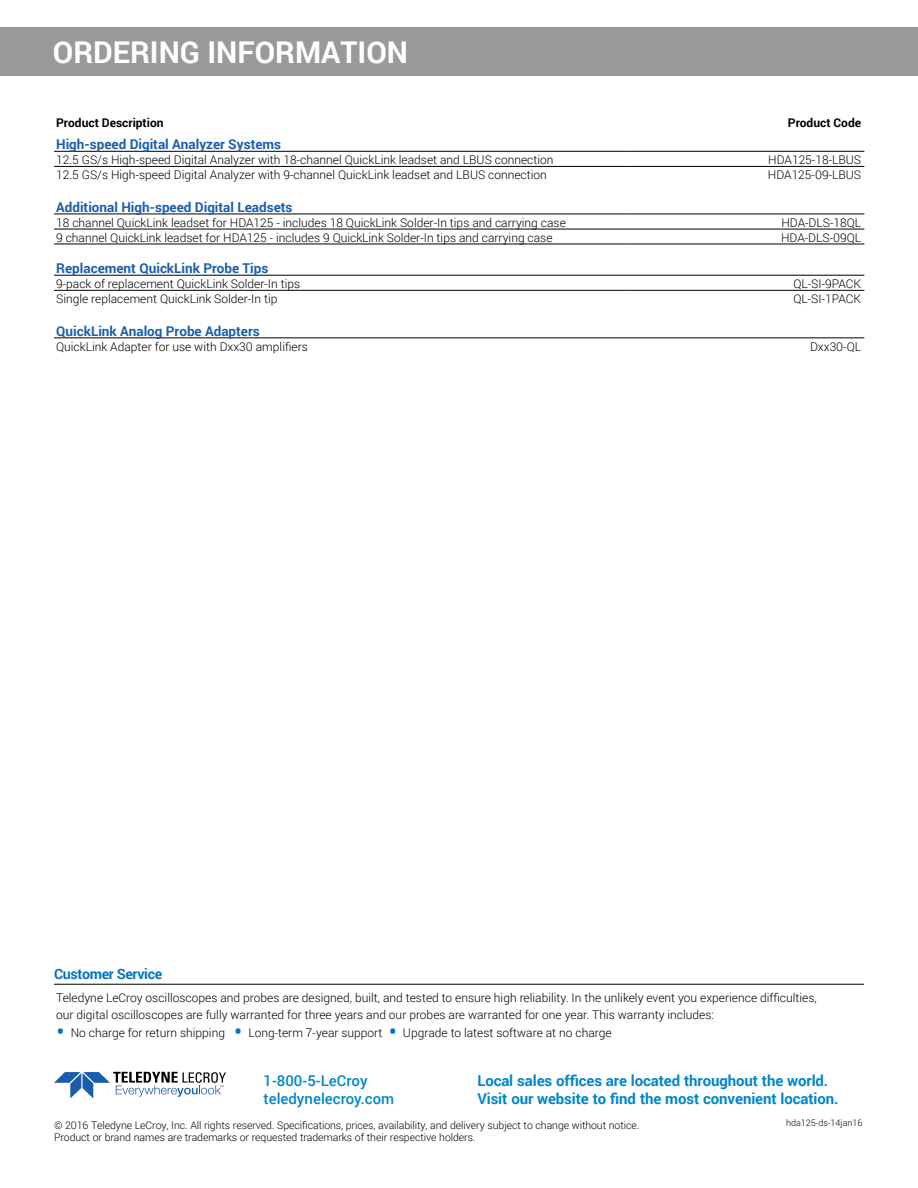
<style>
.page{position:relative;width:918px;height:1188px;background:#fff}
.page>*{position:absolute;margin:0;border:0;box-sizing:border-box;transform-origin:0 0}
.t1{font:700 30px "Roboto";color:#fff}
.t2{font:700 15px/18px "Roboto";letter-spacing:-.005em;color:#0086cb}
.t3{font:500 15px/18px "Roboto";color:#0086cb}
.t4{font:700 14.25px "Roboto";letter-spacing:-.025em;color:#0076c0}
.t5{font:700 13.5px "Roboto";color:#1a5eab}
.t6{font:300 12px/16.5px "Roboto";color:#000}
.t7{font:700 12px "Roboto";color:#000}
.t8{font:300 10.5px/12px "Roboto";letter-spacing:-.005em;color:#000}
.t9{font:300 9px "Roboto";color:#000}
.s1{font-size:27px;color:#0076c0}
</style>
<div class="page">
<div style="left:0;top:27px;width:918px;height:49px;background:#9a9a9a"></div>
<svg style="left:54px;top:1072px;width:172px;height:26px"></svg>
<hr style="left:54px;top:984px;width:810px;height:1px;background:#000">
<hr style="left:54px;top:151px;width:572px;height:1px;background:#000">
<hr style="left:626px;top:151px;width:238px;height:1px;background:#000">
<hr style="left:54px;top:166px;width:572px;height:1px;background:#000">
<hr style="left:626px;top:166px;width:238px;height:1px;background:#000">
<hr style="left:54px;top:214px;width:572px;height:1px;background:#000">
<hr style="left:626px;top:214px;width:238px;height:1px;background:#000">
<hr style="left:54px;top:229px;width:572px;height:1px;background:#000">
<hr style="left:626px;top:229px;width:238px;height:1px;background:#000">
<hr style="left:54px;top:244px;width:572px;height:1px;background:#000">
<hr style="left:626px;top:244px;width:238px;height:1px;background:#000">
<hr style="left:54px;top:275px;width:572px;height:1px;background:#000">
<hr style="left:626px;top:275px;width:238px;height:1px;background:#000">
<hr style="left:54px;top:290px;width:572px;height:1px;background:#000">
<hr style="left:626px;top:290px;width:238px;height:1px;background:#000">
<hr style="left:54px;top:337px;width:572px;height:1px;background:#000">
<hr style="left:626px;top:337px;width:238px;height:1px;background:#000">
<h1 class="t1" style="left:53px;top:31px;width:357px">ORDERING INFORMATION</h1>
<p class="t7" style="left:56px;top:114px;width:109px">Product Description</p>
<p class="t7" style="left:788px;top:114px;width:75px">Product Code</p>
<p class="t5" style="left:56px;top:135px;width:227px">High-speed Digital Analyzer Systems</p>
<p class="t6" style="left:56px;top:151px;width:499px">12.5 GS/s High-speed Digital Analyzer with 18-channel QuickLink leadset and LBUS connection</p>
<p class="t6" style="left:768px;top:151px;width:94px">HDA125-18-LBUS</p>
<p class="t6" style="left:56px;top:166px;width:492px">12.5 GS/s High-speed Digital Analyzer with 9-channel QuickLink leadset and LBUS connection</p>
<p class="t6" style="left:768px;top:166px;width:95px">HDA125-09-LBUS</p>
<p class="t5" style="left:56px;top:197px;width:238px">Additional High-speed Digital Leadsets</p>
<p class="t6" style="left:56px;top:214px;width:511px">18 channel QuickLink leadset for HDA125 - includes 18 QuickLink Solder-In tips and carrying case</p>
<p class="t6" style="left:781px;top:214px;width:81px">HDA-DLS-18QL</p>
<p class="t6" style="left:56px;top:229px;width:498px">9 channel QuickLink leadset for HDA125 - includes 9 QuickLink Solder-In tips and carrying case</p>
<p class="t6" style="left:781px;top:229px;width:82px">HDA-DLS-09QL</p>
<p class="t5" style="left:56px;top:259px;width:214px">Replacement QuickLink Probe Tips</p>
<p class="t6" style="left:56px;top:275px;width:246px">9-pack of replacement QuickLink Solder-In tips</p>
<p class="t6" style="left:793px;top:275px;width:69px">QL-SI-9PACK</p>
<p class="t6" style="left:56px;top:290px;width:223px">Single replacement QuickLink Solder-In tip</p>
<p class="t6" style="left:793px;top:290px;width:69px">QL-SI-1PACK</p>
<p class="t5" style="left:56px;top:321px;width:205px">QuickLink Analog Probe Adapters</p>
<p class="t6" style="left:56px;top:338px;width:253px">QuickLink Adapter for use with Dxx30 amplifiers</p>
<p class="t6" style="left:810px;top:338px;width:53px">Dxx30-QL</p>
<p class="t4" style="left:54px;top:964px;width:110px">Customer Service</p>
<p class="t6" style="left:56px;top:989px;width:762px">Teledyne LeCroy oscilloscopes and probes are designed, built, and tested to ensure high reliability. In the unlikely event you experience difficulties, our digital oscilloscopes are fully warranted for three years and our probes are warranted for one year. This warranty includes:</p>
<p class="t6" style="left:56px;top:1024px;width:170px"><span class="s1">•</span> No charge for return shipping</p>
<p class="t6" style="left:234px;top:1024px;width:150px"><span class="s1">•</span> Long-term 7-year support</p>
<p class="t6" style="left:388px;top:1024px;width:225px"><span class="s1">•</span> Upgrade to latest software at no charge</p>
<p class="t3" style="left:264px;top:1071px;width:132px">1-800-5-LeCroy teledynelecroy.com</p>
<p class="t2" style="left:477px;top:1071px;width:363px">Local sales offices are located throughout the world.<br>Visit our website to find the most convenient location.</p>
<p class="t8" style="left:54px;top:1118px;width:587px">© 2016 Teledyne LeCroy, Inc. All rights reserved. Specifications, prices, availability, and delivery subject to change without notice.<br>Product or brand names are trademarks or requested trademarks of their respective holders.</p>
<p class="t9" style="left:786px;top:1116px;width:78px">hda125-ds-14jan16</p>
</div>
